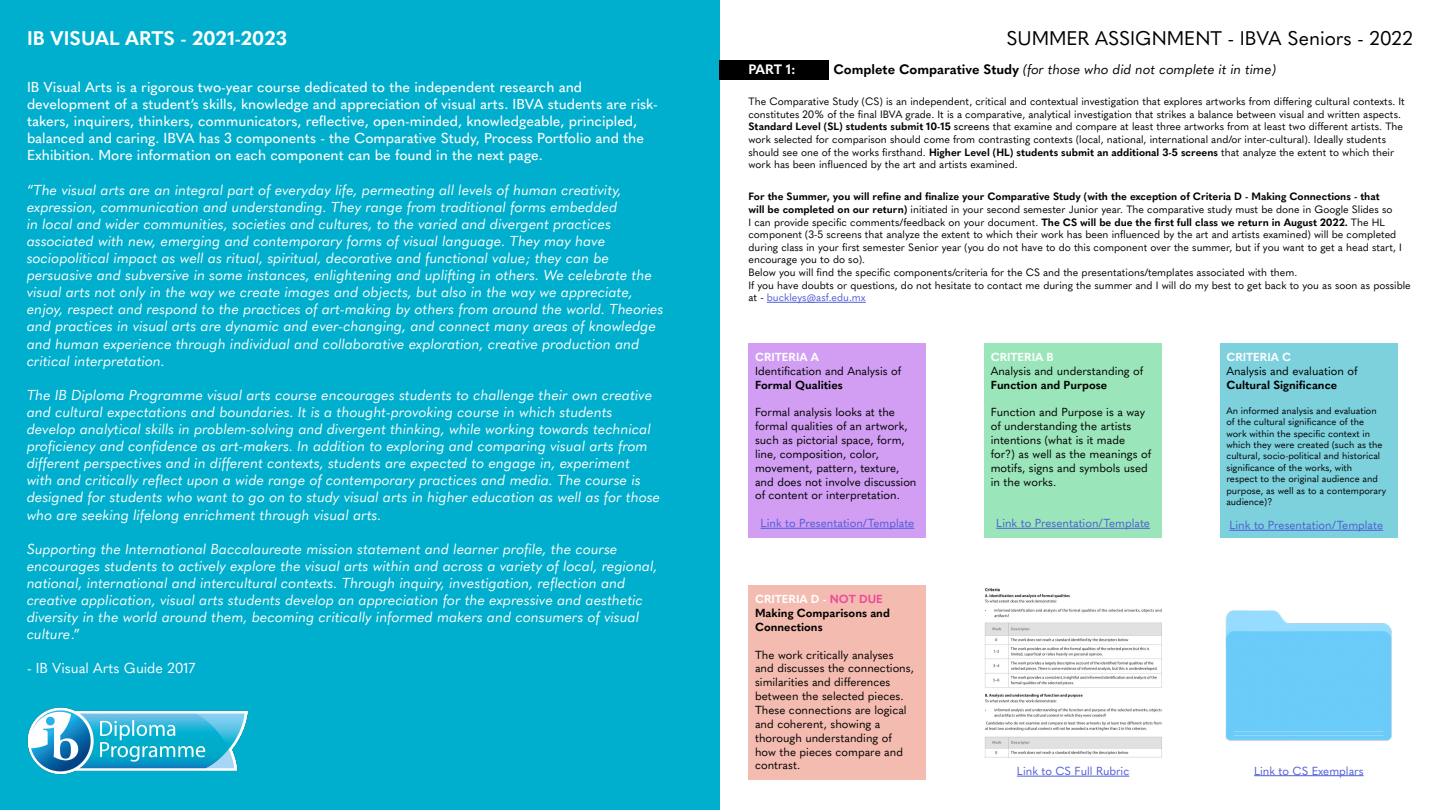
<style>
.page{position:relative;width:1440px;height:810px;background:#fff}
.page>*{position:absolute;margin:0;border:0;box-sizing:border-box;transform-origin:0 0}
.t1{font:19.5px "Quasimoda";color:#000}
.t2{font:700 19.5px "Quasimoda";color:#fff}
.t3{font:italic 14.25px/17.1px "Quasimoda";color:#fff}
.t4{font:500 14.25px/17.1px "Quasimoda";color:#fff}
.t5{font:14.25px "Quasimoda";color:#fff}
.t6{font:italic 13.5px "Quasimoda";color:#000}
.t7{font:700 13.5px "Quasimoda";color:#fff}
.t8{font:11.55px/13.9px "Quasimoda";color:#000}
.t9{font:11.55px "Quasimoda";color:#4f5cd6}
.t10{font:700 11.55px/13.9px "Quasimoda";color:#000}
.t11{font:700 11.55px "Quasimoda";color:#fff}
.t12{font:10.5px/12.6px "Quasimoda";color:#000}
.t13{font:9.45px/11.4px "Quasimoda";color:#000}
.s1{font-style:normal}
.s2{font-weight:700;font-style:normal}
.s3{font-weight:700}
.s4{font-weight:500}
.s5{color:#4f5cd6}
.s6{color:#ed4a9b}
</style>
<div class="page">
<div style="left:0;top:0;width:720px;height:810px;background:#00aecd"></div>
<img style="left:27px;top:707px;width:221px;height:68px">
<div style="left:720px;top:60px;width:109px;height:20px;background:#000"></div>
<hr style="left:767px;top:302px;width:99px;height:1px;background:#4f5cd6">
<div style="left:748px;top:344px;width:178px;height:194px;background:#d19ef4"></div>
<hr style="left:761px;top:528px;width:153px;height:1px;background:#4f5cd6">
<div style="left:984px;top:344px;width:178px;height:194px;background:#9ae6ba"></div>
<hr style="left:996px;top:528px;width:154px;height:1px;background:#4f5cd6">
<div style="left:1220px;top:344px;width:178px;height:194px;background:#7cd1dd"></div>
<hr style="left:1229px;top:530px;width:154px;height:1px;background:#4f5cd6">
<div style="left:748px;top:586px;width:178px;height:194px;background:#f4bbb0"></div>
<img style="left:985px;top:588px;width:177px;height:170px">
<hr style="left:1017px;top:776px;width:112px;height:1px;background:#4f5cd6">
<img style="left:1225px;top:610px;width:167px;height:131px">
<hr style="left:1254px;top:775px;width:110px;height:1px;background:#4f5cd6">
<p class="t2" style="left:27px;top:23px;width:262px">IB VISUAL ARTS - 2021-2023</p>
<p class="t1" style="left:1007px;top:24px;width:408px">SUMMER ASSIGNMENT - IBVA Seniors - 2022</p>
<p class="t4" style="left:27px;top:78px;width:632px">IB Visual Arts is a rigorous two-year course dedicated to the independent research and development of a student’s skills, knowledge and appreciation of visual arts. IBVA students are risk&shy;takers, inquirers, thinkers, communicators, reflective, open-minded, knowledgeable, principled, balanced and caring. IBVA has 3 components - the Comparative Study, Process Portfolio and the Exhibition. More information on each component can be found in the next page.</p>
<p class="t3" style="left:27px;top:180px;width:638px"><span class="s1">“</span>The visual arts are an integral part of everyday life, permeating all levels of human creativity, expression, communication and understanding. They range from traditional forms embedded<br>in local and wider communities, societies and cultures, to the varied and divergent practices associated with new, emerging and contemporary forms of visual language. They may have sociopolitical impact as well as ritual, spiritual, decorative and functional value; they can be persuasive and subversive in some instances, enlightening and uplifting in others. We celebrate the visual arts not only in the way we create images and objects, but also in the way we appreciate, enjoy, respect and respond to the practices of art-making by others from around the world. Theories and practices in visual arts are dynamic and ever-changing, and connect many areas of knowledge and human experience through individual and collaborative exploration, creative production and critical interpretation.</p>
<p class="t3" style="left:27px;top:385px;width:635px">The IB Diploma Programme visual arts course encourages students to challenge their own creative and cultural expectations and boundaries. It is a thought-provoking course in which students develop analytical skills in problem-solving and divergent thinking, while working towards technical proficiency and confidence as art-makers. In addition to exploring and comparing visual arts from different perspectives and in different contexts, students are expected to engage in, experiment<br>with and critically reflect upon a wide range of contemporary practices and media. The course is designed for students who want to go on to study visual arts in higher education as well as for those who are seeking lifelong enrichment through visual arts.</p>
<p class="t3" style="left:27px;top:539px;width:632px">Supporting the International Baccalaureate mission statement and learner profile, the course encourages students to actively explore the visual arts within and across a variety of local, regional, national, international and intercultural contexts. Through inquiry, investigation, reflection and creative application, visual arts students develop an appreciation for the expressive and aesthetic diversity in the world around them, becoming critically informed makers and consumers of visual culture<span class="s1">.”</span></p>
<p class="t5" style="left:27px;top:658px;width:170px">- IB Visual Arts Guide 2017</p>
<p class="t7" style="left:748px;top:59px;width:49px">PART 1:</p>
<p class="t6" style="left:833px;top:59px;width:444px"><span class="s2">Complete Comparative Study</span> (for those who did not complete it in time)</p>
<p class="t12" style="left:748px;top:94px;width:658px">The Comparative Study (CS) is an independent, critical and contextual investigation that explores artworks from differing cultural contexts. It constitutes 20% of the final IBVA grade. It is a comparative, analytical investigation that strikes a balance between visual and written aspects.<br><span class="s3">Standard Level (SL) students submit 10-15</span> <span class="s4">screens</span> that examine and compare at least three artworks from at least two different artists. The work selected for comparison should come from contrasting contexts (local, national, international and/or inter-cultural). Ideally students should see one of the works firsthand. <span class="s3">Higher Level (HL) students submit an additional 3-5 screens</span> that analyze the extent to which their work has been influenced by the art and artists examined.</p>
<p class="t12" style="left:748px;top:190px;width:655px"><span class="s3">For the Summer, you will refine and finalize your Comparative Study (with the exception of Criteria D - Making Connections - that<br>will be completed on our return)</span> initiated in your second semester Junior year. The comparative study must be done in Google Slides so<br>I can provide specific comments/feedback on your document. <span class="s3">The CS will be due the first full class we return in August 2022.</span> The HL component (3-5 screens that analyze the extent to which their work has been influenced by the art and artists examined) will be completed during class in your first semester Senior year (you do not have to do this component over the summer, but if you want to get a head start, I encourage you to do so).</p>
<p class="t12" style="left:748px;top:265px;width:550px">Below you will find the specific components/criteria for the CS and the presentations/templates associated with them.</p>
<p class="t12" style="left:748px;top:278px;width:664px">If you have doubts or questions, do not hesitate to contact me during the summer and I will do my best to get back to you as soon as possible at - <span class="s5">buckleys@asf.edu.mx</span></p>
<p class="t11" style="left:755px;top:348px;width:65px">CRITERIA A</p>
<p class="t8" style="left:755px;top:363px;width:148px">Identification and Analysis of</p>
<p class="t10" style="left:755px;top:377px;width:89px">Formal Qualities</p>
<p class="t8" style="left:755px;top:405px;width:163px">Formal analysis looks at the formal qualities of an artwork, such as pictorial space, form, line, composition, color, movement, pattern, texture, and does not involve discussion of content or interpretation.</p>
<p class="t9" style="left:761px;top:514px;width:155px">Link to Presentation/Template</p>
<p class="t11" style="left:991px;top:348px;width:64px">CRITERIA B</p>
<p class="t8" style="left:991px;top:363px;width:154px">Analysis and understanding of<br><span class="s3">Function and Purpose</span></p>
<p class="t8" style="left:991px;top:405px;width:162px">Function and Purpose is a way of understanding the artists intentions (what is it made for?) as well as the meanings of motifs, signs and symbols used in the works.</p>
<p class="t9" style="left:996px;top:514px;width:155px">Link to Presentation/Template</p>
<p class="t11" style="left:1226px;top:348px;width:66px">CRITERIA C</p>
<p class="t8" style="left:1226px;top:363px;width:132px">Analysis and evaluation of<br><span class="s3">Cultural Significance</span></p>
<p class="t13" style="left:1226px;top:404px;width:161px">An informed analysis and evaluation of the cultural significance of the work within the specific context in which they were created (such as the cultural, socio-political and historical significance of the works, with<br>respect to the original audience and purpose, as well as to a contemporary audience)?</p>
<p class="t9" style="left:1229px;top:516px;width:155px">Link to Presentation/Template</p>
<p class="t11" style="left:755px;top:590px;width:129px">CRITERIA D - <span class="s6">NOT DUE</span></p>
<p class="t10" style="left:755px;top:605px;width:136px">Making Comparisons and<br>Connections</p>
<p class="t8" style="left:755px;top:647px;width:160px">The work critically analyses and discusses the connections, similarities and differences between the selected pieces.<br>These connections are logical and coherent, showing a thorough understanding of how the pieces compare and contrast.</p>
<p class="t9" style="left:1017px;top:762px;width:114px">Link to CS Full Rubric</p>
<p class="t9" style="left:1254px;top:762px;width:111px">Link to CS Exemplars</p>
</div>
